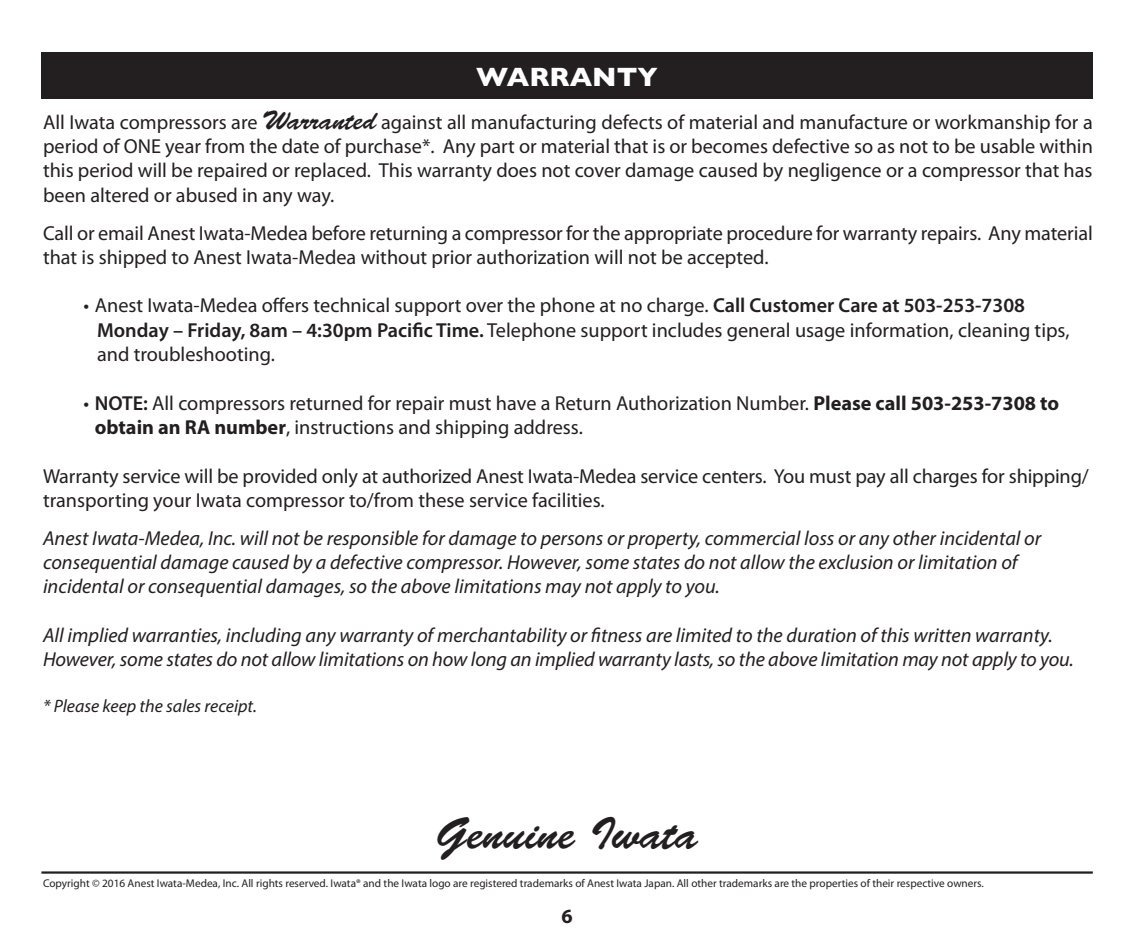
<style>
.page{position:relative;width:1134px;height:944px;background:#fff}
.page>*{position:absolute;margin:0;border:0;box-sizing:border-box;transform-origin:0 0}
.t1{font:45px "Brush Script Std";color:#231f20}
.t2{font:700 27px "Gill Sans";color:#fff}
.t3{font:20.25px/24.3px "Myriad Pro";color:#231f20}
.t4{font:italic 20.25px/24.3px "Myriad Pro";color:#231f20}
.t5{font:700 20.25px "Myriad Pro";color:#231f20}
.t6{font:italic 18px "Myriad Pro";color:#231f20}
.t7{font:11.25px "Myriad Pro";color:#231f20}
.s1{font-family:"Brush Script Std";font-size:27px}
.s2{font-weight:600}
.s3{font-weight:700}
</style>
<div class="page">
<hr style="left:41px;top:871px;width:1052px;height:3px;background:#231f20">
<div style="left:41px;top:53px;width:1052px;height:46px;background:#231f20"></div>
<p class="t2" style="left:476px;top:55px;width:183px">WARRANTY</p>
<p class="t3" style="left:43px;top:110px;width:1051px;text-align:justify">All Iwata compressors are <span class="s1">Warranted</span> against all manufacturing defects of material and manufacture or workmanship for a period of ONE year from the date of purchase*. Any part or material that is or becomes defective so as not to be usable within this period will be repaired or replaced. This warranty does not cover damage caused by negligence or a compressor that has been altered or abused in any way.</p>
<p class="t3" style="left:43px;top:220px;width:1051px">Call or email Anest Iwata-Medea before returning a compressor for the appropriate procedure for warranty repairs. Any material that is shipped to Anest Iwata-Medea without prior authorization will not be accepted.</p>
<p class="t3" style="left:97px;top:293px;width:974px;text-indent:-13px">• Anest Iwata-Medea offers technical support over the phone at no charge. <span class="s2">Call Customer Care at 503-253-7308<br>Monday – Friday, 8am – 4:30pm Pacific Time.</span> Telephone support includes general usage information, cleaning tips, and troubleshooting.</p>
<p class="t3" style="left:95px;top:390px;width:966px;text-indent:-11px">• <span class="s2">NOTE:</span> All compressors returned for repair must have a Return Authorization Number. <span class="s3">Please call 503-253-7308 to obtain an RA number</span>, instructions and shipping address.</p>
<p class="t3" style="left:43px;top:463px;width:1047px">Warranty service will be provided only at authorized Anest Iwata-Medea service centers. You must pay all charges for shipping/ transporting your Iwata compressor to/from these service facilities.</p>
<p class="t4" style="left:43px;top:525px;width:1000px">Anest Iwata-Medea, Inc. will not be responsible for damage to persons or property, commercial loss or any other incidental or consequential damage caused by a defective compressor. However, some states do not allow the exclusion or limitation of incidental or consequential damages, so the above limitations may not apply to you.</p>
<p class="t4" style="left:43px;top:623px;width:1032px">All implied warranties, including any warranty of merchantability or fitness are limited to the duration of this written warranty.<br>However, some states do not allow limitations on how long an implied warranty lasts, so the above limitation may not apply to you.</p>
<p class="t6" style="left:43px;top:695px;width:215px">* Please keep the sales receipt.</p>
<p class="t1" style="left:436px;top:808px;width:263px">Genuine Iwata</p>
<p class="t7" style="left:43px;top:877px;width:942px">Copyright © 2016 Anest Iwata-Medea, Inc. All rights reserved. Iwata® and the Iwata logo are registered trademarks of Anest Iwata Japan. All other trademarks are the properties of their respective owners.</p>
<p class="t5" style="left:561px;top:903px;width:13px">6</p>
</div>
